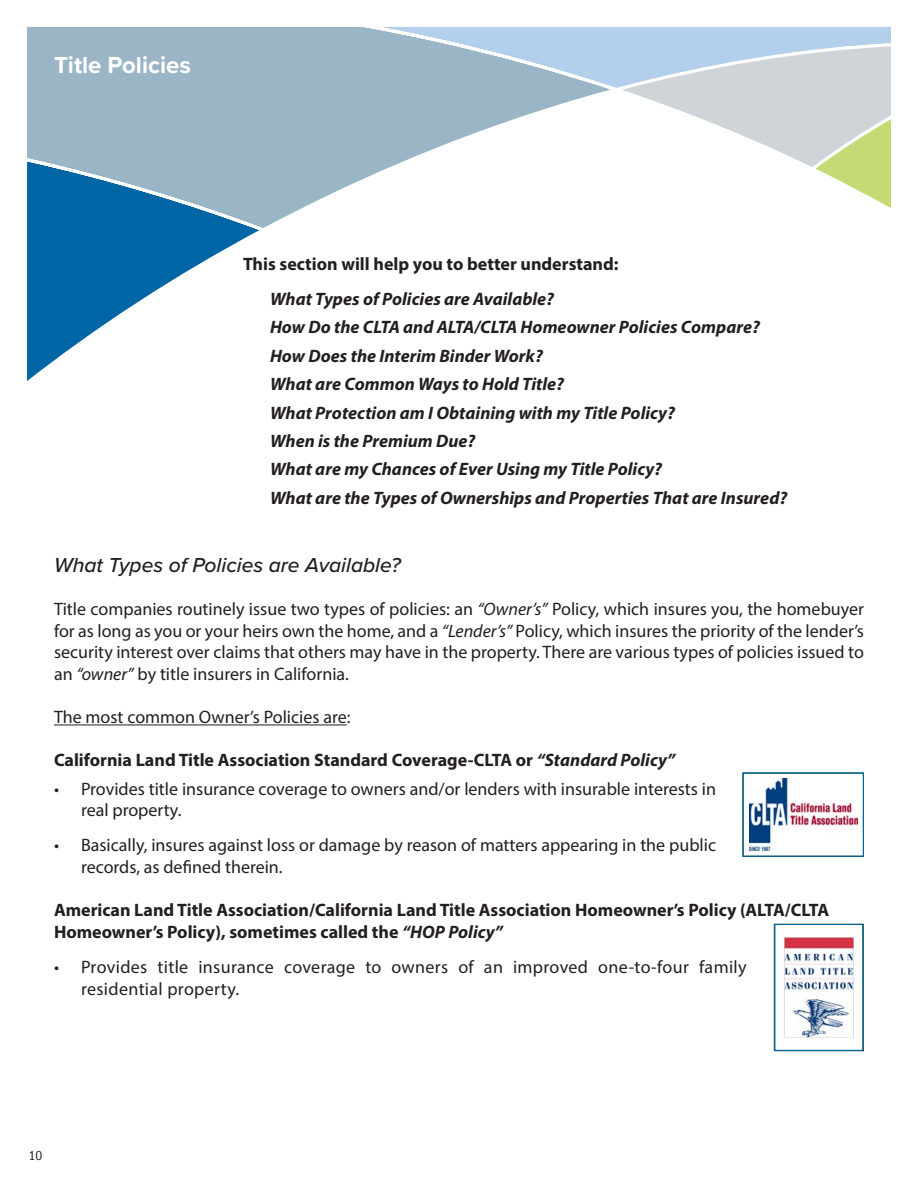
<style>
.page{position:relative;width:918px;height:1188px;background:#fff}
.page>*{position:absolute;margin:0;border:0;box-sizing:border-box;transform-origin:0 0}
.t1{font:700 24px "Proxima Nova";color:#fff}
.t2{font:italic 500 21px "Proxima Nova";color:#231f20}
.t3{font:18px/21.6px "Myriad Pro";color:#231f20}
.t4{font:italic 700 18px "Myriad Pro";color:#231f20}
.t5{font:700 18px/21.6px "Myriad Pro";color:#231f20}
.t6{font:18px/21.6px "Myriad Pro";letter-spacing:.02em;color:#231f20}
.t7{font:13.5px "Franklin Gothic URW Cond";color:#231f20}
.s1{font-style:italic}
</style>
<div class="page">
<svg style="left:27px;top:27px;width:337px;height:354px"></svg>
<svg style="left:364px;top:27px;width:527px;height:181px"></svg>
<hr style="left:54px;top:724px;width:293px;height:1px;background:#231f20">
<img style="left:749px;top:779px;width:108px;height:71px">
<img style="left:774px;top:923px;width:90px;height:129px">
<div style="left:742px;top:772px;width:122px;height:85px;border:1px solid #0066a3"></div>
<div style="left:774px;top:924px;width:89px;height:127px;border:1px solid #0066a3"></div>
<p class="t1" style="left:54px;top:47px;width:138px">Title Policies</p>
<p class="t5" style="left:243px;top:253px;width:377px">This section will help you to better understand:</p>
<p class="t4" style="left:270px;top:287px;width:286px">What Types of Policies are Available?</p>
<p class="t4" style="left:270px;top:316px;width:492px">How Do the CLTA and ALTA/CLTA Homeowner Policies Compare?</p>
<p class="t4" style="left:270px;top:344px;width:274px">How Does the Interim Binder Work?</p>
<p class="t4" style="left:270px;top:372px;width:296px">What are Common Ways to Hold Title?</p>
<p class="t4" style="left:270px;top:401px;width:407px">What Protection am I Obtaining with my Title Policy?</p>
<p class="t4" style="left:270px;top:429px;width:207px">When is the Premium Due?</p>
<p class="t4" style="left:270px;top:457px;width:394px">What are my Chances of Ever Using my Title Policy?</p>
<p class="t4" style="left:270px;top:486px;width:519px">What are the Types of Ownerships and Properties That are Insured?</p>
<p class="t2" style="left:54px;top:549px;width:348px">What Types of Policies are Available?</p>
<p class="t3" style="left:54px;top:598px;width:812px;text-align:justify">Title companies routinely issue two types of policies: an <span class="s1">“Owner’s”</span> Policy, which insures you, the homebuyer for as long as you or your heirs own the home, and a <span class="s1">“Lender’s”</span> Policy, which insures the priority of the lender’s security interest over claims that others may have in the property. There are various types of policies issued to an <span class="s1">“owner”</span> by title insurers in California.</p>
<p class="t3" style="left:54px;top:706px;width:298px">The most common Owner’s Policies are:</p>
<p class="t5" style="left:54px;top:749px;width:623px">California Land Title Association Standard Coverage-CLTA or <span class="s1">“Standard Policy”</span></p>
<p class="t3" style="left:81px;top:778px;width:637px;text-indent:-27px">• Provides title insurance coverage to owners and/or lenders with insurable interests in real property.</p>
<p class="t3" style="left:81px;top:834px;width:637px;text-indent:-27px">• Basically, insures against loss or damage by reason of matters appearing in the public records, as defined therein.</p>
<p class="t5" style="left:54px;top:899px;width:777px">American Land Title Association/California Land Title Association Homeowner’s Policy (ALTA/CLTA<br>Homeowner’s Policy), sometimes called the <span class="s1">“HOP Policy”</span></p>
<p class="t6" style="left:81px;top:956px;width:667px;text-indent:-27px">• Provides title insurance coverage to owners of an improved one-to-four family residential property.</p>
<p class="t7" style="left:28px;top:1145px;width:15px">10</p>
</div>
